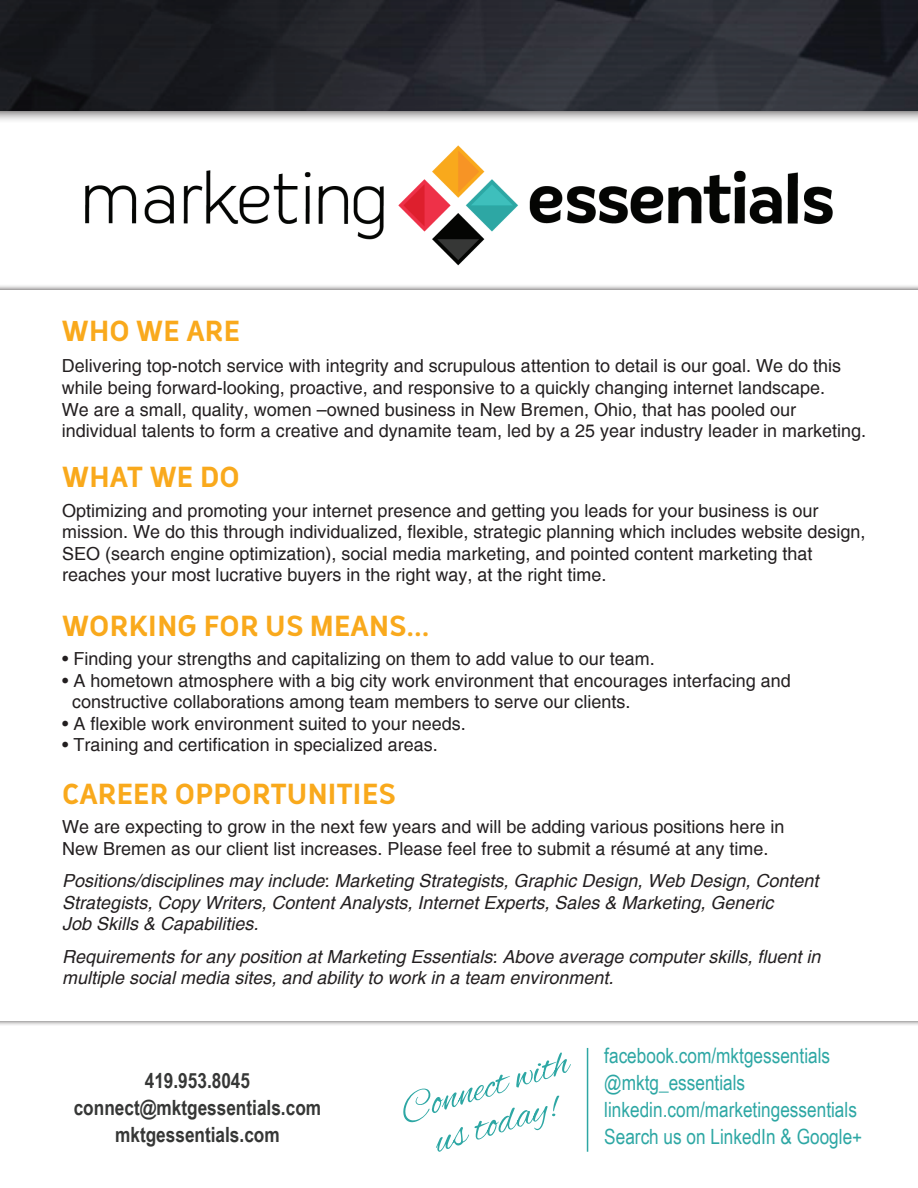
<style>
.page{position:relative;width:918px;height:1188px;background:#fff}
.page>*{position:absolute;margin:0;border:0;box-sizing:border-box;transform-origin:0 0}
.t1{font:700 27px "Oceania";color:#f9a91c}
.t2{font:21px/27px "Arial Narrow";color:#2da7a4}
.t3{font:700 21px/27px "Arial Narrow";color:#363736;text-align:center}
.t4{font:18px/21.6px "Helvetica";color:#231f20}
.t5{font:italic 18px/21.6px "Helvetica";color:#231f20}
</style>
<div class="page">
<svg style="left:403px;top:1052px;width:168px;height:100px"></svg>
<svg style="left:0;top:110px;width:918px;height:11px"></svg>
<img style="left:0;top:0;width:918px;height:110px">
<img style="left:85px;top:145px;width:748px;height:121px">
<hr style="left:587px;top:1048px;width:1px;height:104px;background:#2da7a4">
<h1 class="t1" style="left:62px;top:315px;width:180px">WHO WE ARE</h1>
<p class="t4" style="left:62px;top:355px;width:806px">Delivering top-notch service with integrity and scrupulous attention to detail is our goal. We do this while being forward-looking, proactive, and responsive to a quickly changing internet landscape.<br>We are a small, quality, women –owned business in New Bremen, Ohio, that has pooled our individual talents to form a creative and dynamite team, led by a 25 year industry leader in marketing.</p>
<h1 class="t1" style="left:62px;top:461px;width:179px">WHAT WE DO</h1>
<p class="t4" style="left:62px;top:499px;width:805px">Optimizing and promoting your internet presence and getting you leads for your business is our mission. We do this through individualized, flexible, strategic planning which includes website design, SEO (search engine optimization), social media marketing, and pointed content marketing that reaches your most lucrative buyers in the right way, at the right time.</p>
<h1 class="t1" style="left:62px;top:610px;width:369px">WORKING FOR US MEANS...</h1>
<p class="t4" style="left:62px;top:648px;width:594px">• Finding your strengths and capitalizing on them to add value to our team.</p>
<p class="t4" style="left:72px;top:669px;width:720px;text-indent:-10px">• A hometown atmosphere with a big city work environment that encourages interfacing and constructive collaborations among team members to serve our clients.</p>
<p class="t4" style="left:62px;top:713px;width:405px">• A flexible work environment suited to your needs.</p>
<p class="t4" style="left:62px;top:734px;width:377px">• Training and certification in specialized areas.</p>
<h1 class="t1" style="left:62px;top:778px;width:335px">CAREER OPPORTUNITIES</h1>
<p class="t4" style="left:62px;top:816px;width:724px">We are expecting to grow in the next few years and will be adding various positions here in<br>New Bremen as our client list increases. Please feel free to submit a résumé at any time.</p>
<p class="t5" style="left:62px;top:870px;width:758px">Positions/disciplines may include: Marketing Strategists, Graphic Design, Web Design, Content<br>Strategists, Copy Writers, Content Analysts, Internet Experts, Sales &amp; Marketing, Generic<br>Job Skills &amp; Capabilities.</p>
<p class="t5" style="left:62px;top:945px;width:760px">Requirements for any position at Marketing Essentials: Above average computer skills, fluent in multiple social media sites, and ability to work in a team environment.</p>
<p class="t3" style="left:74px;top:1066px;width:249px">419.953.8045 connect@mktgessentials.com mktgessentials.com</p>
<p class="t2" style="left:604px;top:1042px;width:260px">facebook.com/mktgessentials @mktg_essentials linkedin.com/marketingessentials<br>Search us on LinkedIn &amp; Google+</p>
</div>
